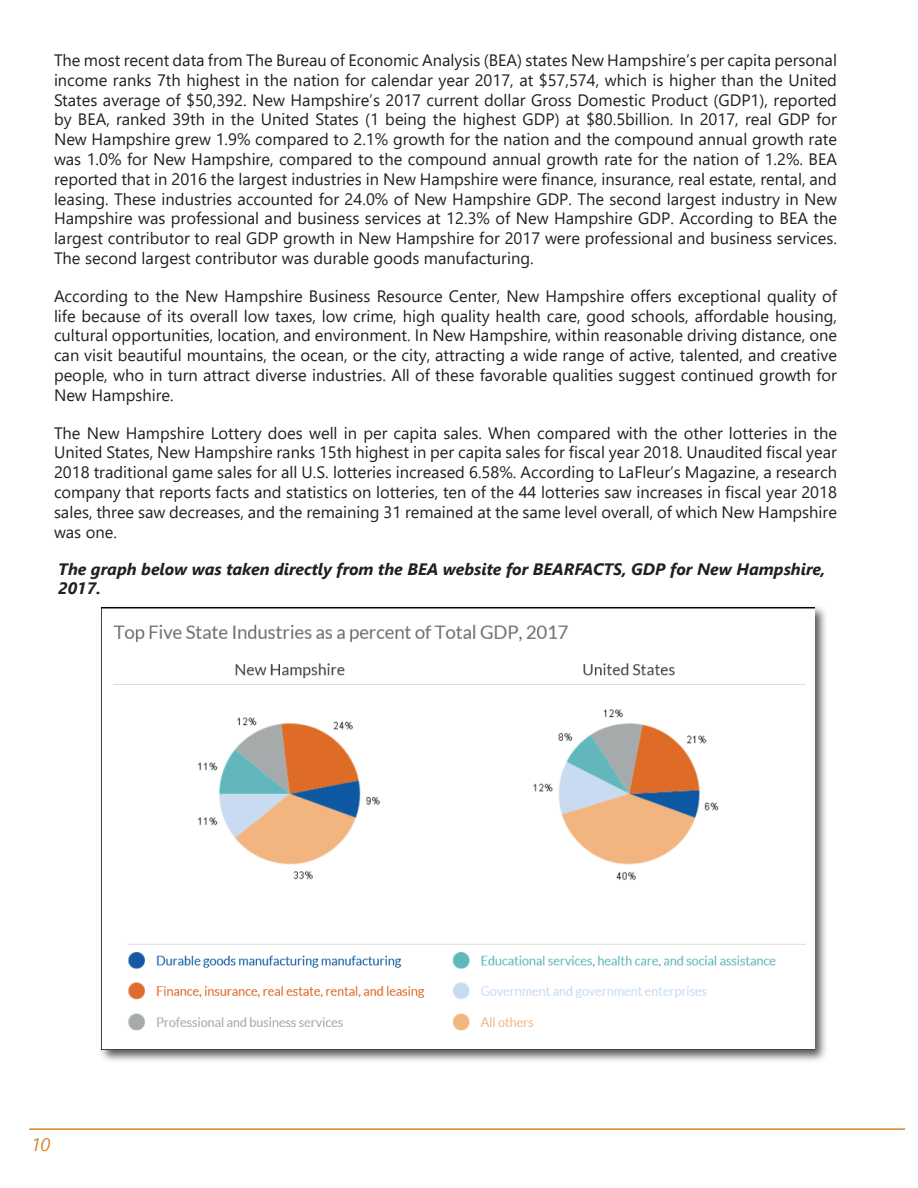
<style>
.page{position:relative;width:918px;height:1188px;background:#fff}
.page>*{position:absolute;margin:0;border:0;box-sizing:border-box;transform-origin:0 0}
.t1{font:italic 18px "Segoe UI";color:#df7f26}
.t2{font:16.5px/19.8px "Segoe UI";color:#231f20;text-align:justify}
.t3{font:italic 700 16.5px/19.8px "Segoe UI";color:#231f20}
</style>
<div class="page">
<hr style="left:29px;top:1128px;width:876px;height:2px;background:#df7f26">
<div style="left:99px;top:604px;width:729px;height:459px;background:#231f20;opacity:.75"></div>
<img style="left:102px;top:607px;width:713px;height:443px">
<p class="t2" style="left:54px;top:49px;width:785px">The most recent data from The Bureau of Economic Analysis (BEA) states New Hampshire’s per capita personal income ranks 7th highest in the nation for calendar year 2017, at $57,574, which is higher than the United States average of $50,392. New Hampshire’s 2017 current dollar Gross Domestic Product (GDP1), reported by BEA, ranked 39th in the United States (1 being the highest GDP) at $80.5billion. In 2017, real GDP for New Hampshire grew 1.9% compared to 2.1% growth for the nation and the compound annual growth rate was 1.0% for New Hampshire, compared to the compound annual growth rate for the nation of 1.2%. BEA reported that in 2016 the largest industries in New Hampshire were finance, insurance, real estate, rental, and leasing. These industries accounted for 24.0% of New Hampshire GDP. The second largest industry in New Hampshire was professional and business services at 12.3% of New Hampshire GDP. According to BEA the largest contributor to real GDP growth in New Hampshire for 2017 were professional and business services.<br>The second largest contributor was durable goods manufacturing.</p>
<p class="t2" style="left:54px;top:285px;width:785px">According to the New Hampshire Business Resource Center, New Hampshire offers exceptional quality of life because of its overall low taxes, low crime, high quality health care, good schools, affordable housing, cultural opportunities, location, and environment. In New Hampshire, within reasonable driving distance, one can visit beautiful mountains, the ocean, or the city, attracting a wide range of active, talented, and creative people, who in turn attract diverse industries. All of these favorable qualities suggest continued growth for New Hampshire.</p>
<p class="t2" style="left:54px;top:421px;width:785px">The New Hampshire Lottery does well in per capita sales. When compared with the other lotteries in the United States, New Hampshire ranks 15th highest in per capita sales for fiscal year 2018. Unaudited fiscal year 2018 traditional game sales for all U.S. lotteries increased 6.58%. According to LaFleur’s Magazine, a research company that reports facts and statistics on lotteries, ten of the 44 lotteries saw increases in fiscal year 2018 sales, three saw decreases, and the remaining 31 remained at the same level overall, of which New Hampshire was one.</p>
<p class="t3" style="left:58px;top:557px;width:769px">The graph below was taken directly from the BEA website for BEARFACTS, GDP for New Hampshire,<br>2017.</p>
<p class="t1" style="left:31px;top:1131px;width:21px">10</p>
</div>
